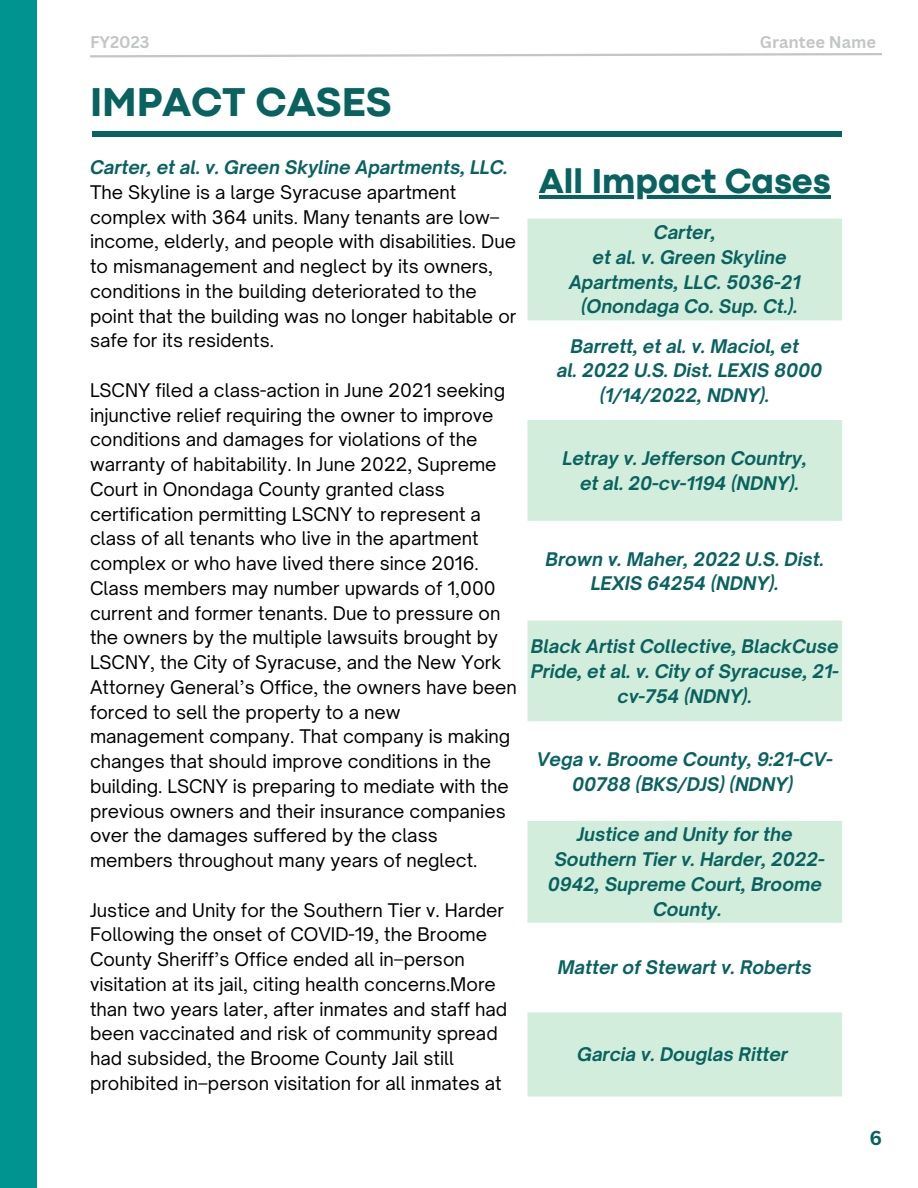
<style>
.page{position:relative;width:918px;height:1188px;background:#fff}
.page>*{position:absolute;margin:0;border:0;box-sizing:border-box;transform-origin:0 0}
.t1{font:800 42px "Codec Pro";color:#08625f}
.t2{font:800 36px "Codec Pro";color:#08625f}
.t3{font:700 19.5px "Canva Sans";color:#08625f}
.t4{font:18px/24.8px "Open Sauce One";color:#000}
.t5{font:italic 700 18px/24.8px "Open Sauce One";color:#08625f;text-align:center}
.t6{font:700 16.5px "Canva Sans";color:#c3c5c6}
</style>
<div class="page">
<div style="left:0;top:0;width:37px;height:1188px;background:#009490"></div>
<div style="left:92px;top:131px;width:750px;height:5px;background:#08625f"></div>
<svg style="left:90px;top:53px;width:792px;height:5px"></svg>
<svg style="left:528px;top:219px;width:314px;height:877px;fill:#d3eddd"></svg>
<hr style="left:539px;top:195px;width:292px;height:4px;background:#08625f">
<p class="t6" style="left:90px;top:31px;width:61px">FY2023</p>
<p class="t6" style="left:760px;top:31px;width:118px">Grantee Name</p>
<p class="t1" style="left:90px;top:87px;width:303px">IMPACT CASES</p>
<p class="t5" style="left:90px;top:155px;width:419px">Carter, et al. v. Green Skyline Apartments, LLC.</p>
<p class="t4" style="left:90px;top:180px;width:428px">The Skyline is a large Syracuse apartment complex with 364 units. Many tenants are low– income, elderly, and people with disabilities. Due to mismanagement and neglect by its owners, conditions in the building deteriorated to the point that the building was no longer habitable or safe for its residents.</p>
<p class="t4" style="left:90px;top:378px;width:428px">LSCNY filed a class-action in June 2021 seeking injunctive relief requiring the owner to improve conditions and damages for violations of the warranty of habitability. In June 2022, Supreme Court in Onondaga County granted class certification permitting LSCNY to represent a class of all tenants who live in the apartment complex or who have lived there since 2016.<br>Class members may number upwards of 1,000 current and former tenants. Due to pressure on the owners by the multiple lawsuits brought by LSCNY, the City of Syracuse, and the New York Attorney General’s Office, the owners have been forced to sell the property to a new management company. That company is making changes that should improve conditions in the building. LSCNY is preparing to mediate with the previous owners and their insurance companies over the damages suffered by the class members throughout many years of neglect.</p>
<p class="t4" style="left:90px;top:897px;width:416px">Justice and Unity for the Southern Tier v. Harder</p>
<p class="t4" style="left:90px;top:922px;width:419px">Following the onset of COVID-19, the Broome County Sheriff’s Office ended all in–person visitation at its jail, citing health concerns.More than two years later, after inmates and staff had been vaccinated and risk of community spread had subsided, the Broome County Jail still prohibited in–person visitation for all inmates at</p>
<p class="t2" style="left:539px;top:168px;width:293px">All Impact Cases</p>
<p class="t5" style="left:654px;top:220px;width:63px">Carter,</p>
<p class="t5" style="left:569px;top:245px;width:233px">et al. v. Green Skyline<br>Apartments, LLC. 5036-21</p>
<p class="t5" style="left:581px;top:294px;width:218px">(Onondaga Co. Sup. Ct.).</p>
<p class="t5" style="left:571px;top:334px;width:230px">Barrett, et al. v. Maciol, et</p>
<p class="t5" style="left:557px;top:358px;width:267px">al. 2022 U.S. Dist. LEXIS 8000 (1/14/2022, NDNY).</p>
<p class="t5" style="left:563px;top:446px;width:246px">Letray v. Jefferson Country,</p>
<p class="t5" style="left:580px;top:471px;width:221px">et al. 20-cv-1194 (NDNY).</p>
<p class="t5" style="left:546px;top:546px;width:280px">Brown v. Maher, 2022 U.S. Dist.<br>LEXIS 64254 (NDNY).</p>
<p class="t5" style="left:531px;top:634px;width:310px">Black Artist Collective, BlackCuse<br>Pride, et al. v. City of Syracuse, 21- cv-754 (NDNY).</p>
<p class="t5" style="left:537px;top:747px;width:297px">Vega v. Broome County, 9:21-CV-<br>00788 (BKS/DJS) (NDNY)</p>
<p class="t5" style="left:577px;top:822px;width:217px">Justice and Unity for the</p>
<p class="t5" style="left:548px;top:847px;width:279px">Southern Tier v. Harder, 2022-<br>0942, Supreme Court, Broome</p>
<p class="t5" style="left:653px;top:896px;width:70px">County.</p>
<p class="t5" style="left:558px;top:955px;width:255px">Matter of Stewart v. Roberts</p>
<p class="t5" style="left:577px;top:1042px;width:212px">Garcia v. Douglas Ritter</p>
<p class="t3" style="left:869px;top:1124px;width:14px">6</p>
</div>
